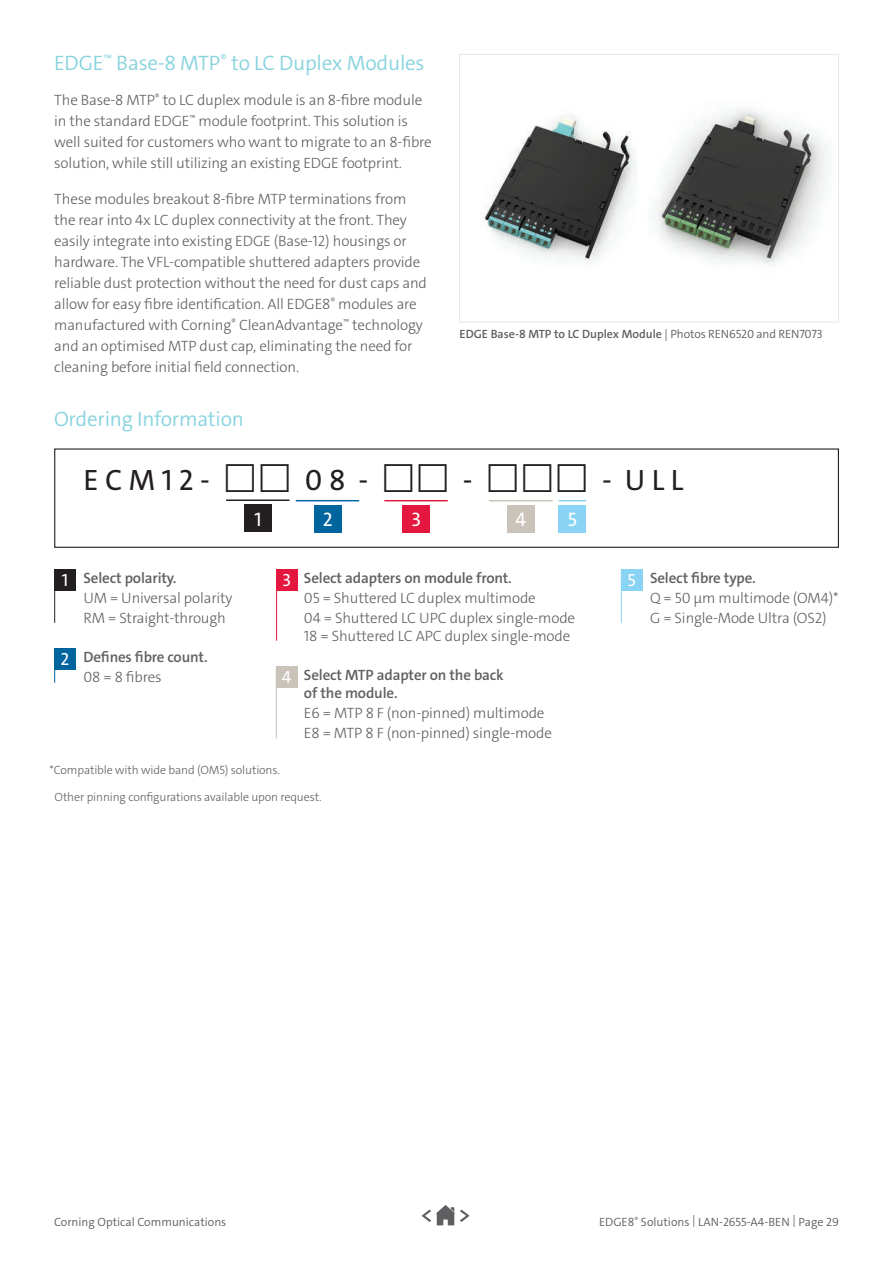
<style>
.page{position:relative;width:893px;height:1263px;background:#fff}
.page>*{position:absolute;margin:0;border:0;box-sizing:border-box;transform-origin:0 0}
.t1{font:29.55px "The Sans C4 s";color:#231f20}
.Subhead{font:300 21px "The Sans C4 s";letter-spacing:-.01em;color:#88d3de}
.Ordering_Info_text{font:19.65px "The Sans C4 s";color:#fff}
.t2{font:17.7px "The Sans C4 s";color:#fff}
.Body_10pt{font:300 15px/21px "The Sans C4 s";letter-spacing:-.01em;color:#5f5f62}
.Paragraph_Style_2{font:300 15px/17.7px "The Sans C4 s";letter-spacing:-.01em;color:#5f5f62}
.Paragraph_Style_2-2{font:600 15px/17.7px "The Sans C4 s";letter-spacing:-.01em;color:#5f5f62}
.Paragraph_Style_2-3{font:300 12px "The Sans C4 s";letter-spacing:-.01em;color:#5f5f62}
.t3{font:300 12px "The Sans C4 s";color:#5f5f62}
.t4{font:600 12px "The Sans C4 s";color:#5f5f62}
.s1{font-weight:300}
</style>
<div class="page">
<img style="left:481px;top:115px;width:154px;height:148px">
<img style="left:656px;top:108px;width:172px;height:158px">
<div style="left:459px;top:54px;width:380px;height:268px;border:1px solid #e6e7e9"></div>
<div style="left:621px;top:569px;width:21px;height:21px;background:#89d3f4"></div>
<hr style="left:621px;top:569px;width:1px;height:54px;background:#89d3f4">
<div style="left:276px;top:667px;width:21px;height:21px;background:#c9c3ba"></div>
<hr style="left:276px;top:667px;width:1px;height:71px;background:#c9c3ba">
<div style="left:54px;top:569px;width:22px;height:21px;background:#231f20"></div>
<hr style="left:54px;top:569px;width:1px;height:54px;background:#231f20">
<div style="left:276px;top:569px;width:21px;height:21px;background:#e4183e"></div>
<hr style="left:276px;top:571px;width:1px;height:70px;background:#e4183e">
<div style="left:54px;top:648px;width:22px;height:22px;background:#00649e"></div>
<hr style="left:54px;top:648px;width:1px;height:35px;background:#00649e">
<div style="left:54px;top:448px;width:785px;height:100px;border:1px solid #231f20"></div>
<div style="left:314px;top:505px;width:27px;height:28px;background:#00649e"></div>
<div style="left:402px;top:505px;width:28px;height:28px;background:#e4183e"></div>
<div style="left:244px;top:505px;width:28px;height:27px;background:#231f20"></div>
<hr style="left:296px;top:500px;width:63px;height:1px;background:#00649e">
<hr style="left:384px;top:500px;width:64px;height:1px;background:#e4183e">
<hr style="left:226px;top:499px;width:64px;height:2px;background:#231f20">
<div style="left:507px;top:505px;width:28px;height:28px;background:#c9c3ba"></div>
<hr style="left:489px;top:500px;width:64px;height:1px;background:#c9c3ba">
<div style="left:559px;top:505px;width:27px;height:28px;background:#89d3f4"></div>
<svg style="left:559px;top:500px;width:27px;height:1px"></svg>
<svg style="left:422px;top:1205px;width:47px;height:20px"></svg>
<p class="Subhead" style="left:54px;top:49px;width:372px">EDGE<sup>™</sup> Base-8 MTP<sup>®</sup> to LC Duplex Modules</p>
<p class="Body_10pt" style="left:54px;top:89px;width:379px">The Base-8 MTP<sup>®</sup> to LC duplex module is an 8-fibre module in the standard EDGE<sup>™</sup> module footprint. This solution is well suited for customers who want to migrate to an 8-fibre solution, while still utilizing an existing EDGE footprint.</p>
<p class="Body_10pt" style="left:54px;top:188px;width:374px">These modules breakout 8-fibre MTP terminations from the rear into 4x LC duplex connectivity at the front. They easily integrate into existing EDGE (Base-12) housings or hardware. The VFL-compatible shuttered adapters provide reliable dust protection without the need for dust caps and allow for easy fibre identification. All EDGE8<sup>®</sup> modules are manufactured with Corning<sup>®</sup> CleanAdvantage<sup>™</sup> technology and an optimised MTP dust cap, eliminating the need for cleaning before initial field connection.</p>
<p class="Subhead" style="left:54px;top:406px;width:191px">Ordering Information</p>
<p class="t4" style="left:460px;top:326px;width:365px">EDGE Base-8 MTP to LC Duplex Module <span class="s1">| Photos REN6520 and REN7073</span></p>
<p class="t1" style="left:83px;top:461px;width:128px">E C M 1 2 -</p>
<p class="t1" style="left:305px;top:461px;width:65px">0 8 -</p>
<p class="t1" style="left:463px;top:461px;width:11px">-</p>
<p class="t1" style="left:602px;top:461px;width:83px">- U L L</p>
<p class="Ordering_Info_text" style="left:254px;top:506px;width:9px">1</p>
<p class="Ordering_Info_text" style="left:323px;top:507px;width:11px">2</p>
<p class="Ordering_Info_text" style="left:411px;top:507px;width:11px">3</p>
<p class="Ordering_Info_text" style="left:516px;top:507px;width:12px">4</p>
<p class="Ordering_Info_text" style="left:568px;top:507px;width:11px">5</p>
<p class="Paragraph_Style_2-2" style="left:83px;top:569px;width:95px">Select polarity.</p>
<p class="Paragraph_Style_2" style="left:83px;top:589px;width:151px">UM = Universal polarity</p>
<p class="Paragraph_Style_2" style="left:83px;top:609px;width:144px">RM = Straight-through</p>
<p class="Paragraph_Style_2-2" style="left:83px;top:649px;width:126px">Defines fibre count.</p>
<p class="Paragraph_Style_2" style="left:83px;top:668px;width:80px">08 = 8 fibres</p>
<p class="t2" style="left:62px;top:568px;width:8px">1</p>
<p class="t2" style="left:282px;top:568px;width:10px">3</p>
<p class="t2" style="left:61px;top:648px;width:10px">2</p>
<p class="t2" style="left:282px;top:666px;width:11px">4</p>
<p class="Paragraph_Style_2-2" style="left:304px;top:569px;width:209px">Select adapters on module front.</p>
<p class="Paragraph_Style_2" style="left:304px;top:589px;width:233px">05 = Shuttered LC duplex multimode</p>
<p class="Paragraph_Style_2" style="left:304px;top:609px;width:273px">04 = Shuttered LC UPC duplex single-mode<br>18 = Shuttered LC APC duplex single-mode</p>
<p class="Paragraph_Style_2-2" style="left:304px;top:666px;width:201px">Select MTP adapter on the back of the module.</p>
<p class="Paragraph_Style_2" style="left:304px;top:704px;width:242px">E6 = MTP 8 F (non-pinned) multimode</p>
<p class="Paragraph_Style_2" style="left:304px;top:724px;width:249px">E8 = MTP 8 F (non-pinned) single-mode</p>
<p class="Paragraph_Style_2-3" style="left:50px;top:762px;width:232px">*Compatible with wide band (OM5) solutions.</p>
<p class="Paragraph_Style_2-3" style="left:55px;top:789px;width:269px">Other pinning configurations available upon request.</p>
<p class="t2" style="left:628px;top:569px;width:10px">5</p>
<p class="Paragraph_Style_2-2" style="left:650px;top:569px;width:107px">Select fibre type.</p>
<p class="Paragraph_Style_2" style="left:650px;top:589px;width:190px">Q = 50 μm multimode (OM4)*</p>
<p class="Paragraph_Style_2" style="left:650px;top:609px;width:178px">G = Single-Mode Ultra (OS2)</p>
<p class="t3" style="left:54px;top:1214px;width:174px">Corning Optical Communications</p>
<p class="t3" style="left:599px;top:1214px;width:241px">EDGE8<sup>®</sup> Solutions | LAN-2655-A4-BEN | Page 29</p>
</div>
